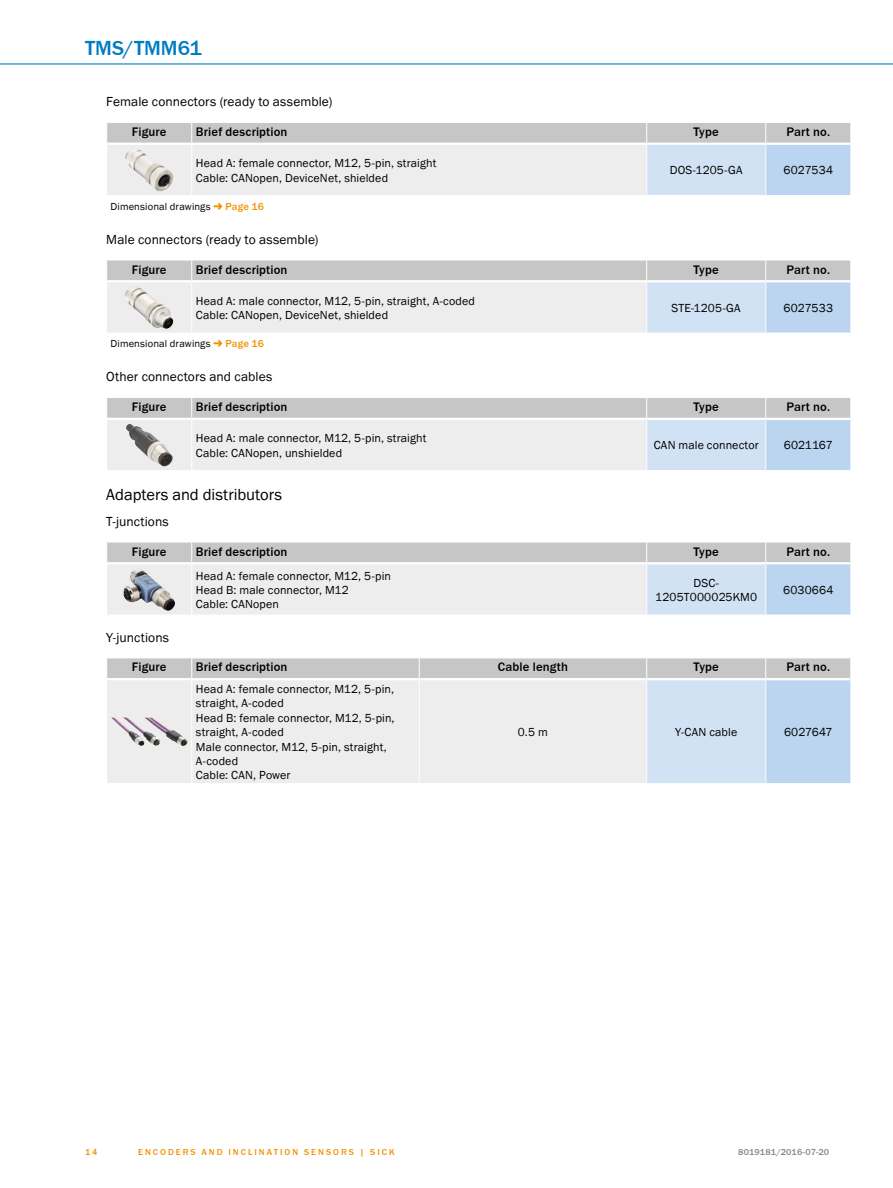
<style>
.page{position:relative;width:893px;height:1188px;background:#fff}
.page>*{position:absolute;margin:0;border:0;box-sizing:border-box;transform-origin:0 0}
.t1{font:500 21px "SICK Franklin";color:#007cc2}
.t2{font:16.5px "SICK Franklin";letter-spacing:-.005em;color:#000}
.t3{font:13.5px "SICK Franklin";letter-spacing:.005em;color:#000}
.t4{font:500 12.75px "SICK Franklin";letter-spacing:.01em;color:#000}
.t5{font:12px/14.4px "SICK Franklin";letter-spacing:.01em;color:#000}
.t6{font:10.5px "SICK Franklin";letter-spacing:.015em;color:#000}
.t7{font:500 10.5px "SICK Franklin";letter-spacing:.015em;color:#f39200}
.t8{font:500 9px "SICK Franklin";letter-spacing:.225em;color:#f39200}
.t9{font:500 9px "SICK Franklin";letter-spacing:.015em;color:#878787}
</style>
<div class="page">
<hr style="left:0;top:63px;width:893px;height:2px;background:#007cc2">
<svg style="left:107px;top:123px;width:744px;height:72px;background:#dbdfe3"></svg>
<hr style="left:766px;top:143px;width:84px;height:2px;background:#fff">
<hr style="left:191px;top:145px;width:1px;height:50px;background:#fff">
<hr style="left:646px;top:145px;width:1px;height:50px;background:#fff">
<hr style="left:765px;top:145px;width:1px;height:50px;background:#fff">
<hr style="left:850px;top:144px;width:1px;height:51px;background:#fff">
<img style="left:125px;top:149px;width:48px;height:42px">
<svg style="left:107px;top:260px;width:744px;height:73px;background:#dbdfe4"></svg>
<hr style="left:766px;top:280px;width:84px;height:2px;background:#fff">
<hr style="left:191px;top:282px;width:1px;height:51px;background:#fff">
<hr style="left:646px;top:282px;width:1px;height:51px;background:#fff">
<hr style="left:765px;top:282px;width:1px;height:51px;background:#fff">
<hr style="left:850px;top:281px;width:1px;height:52px;background:#fff">
<img style="left:125px;top:286px;width:48px;height:43px">
<svg style="left:107px;top:398px;width:744px;height:72px;background:#dbdfe3"></svg>
<hr style="left:766px;top:418px;width:84px;height:2px;background:#fff">
<hr style="left:191px;top:420px;width:1px;height:50px;background:#fff">
<hr style="left:646px;top:420px;width:1px;height:50px;background:#fff">
<hr style="left:765px;top:420px;width:1px;height:50px;background:#fff">
<hr style="left:850px;top:419px;width:1px;height:51px;background:#fff">
<img style="left:126px;top:424px;width:47px;height:43px">
<svg style="left:107px;top:542px;width:744px;height:73px;background:#dbdfe4"></svg>
<hr style="left:766px;top:562px;width:84px;height:2px;background:#fff">
<hr style="left:191px;top:564px;width:1px;height:51px;background:#fff">
<hr style="left:646px;top:564px;width:1px;height:51px;background:#fff">
<hr style="left:765px;top:564px;width:1px;height:51px;background:#fff">
<hr style="left:850px;top:563px;width:1px;height:52px;background:#fff">
<img style="left:123px;top:568px;width:52px;height:43px">
<div style="left:107px;top:680px;width:539px;height:103px;background:#ededed"></div>
<div style="left:647px;top:679px;width:119px;height:105px;background:#d2e2f5"></div>
<div style="left:766px;top:679px;width:85px;height:105px;background:#bbd4ef"></div>
<hr style="left:647px;top:678px;width:119px;height:2px;background:#fff">
<svg style="left:107px;top:658px;width:744px;height:21px;background:#c9c9c9"></svg>
<hr style="left:766px;top:678px;width:84px;height:2px;background:#fff">
<hr style="left:191px;top:680px;width:1px;height:103px;background:#fff">
<hr style="left:419px;top:680px;width:1px;height:103px;background:#fff">
<hr style="left:647px;top:783px;width:119px;height:1px;background:#fff">
<hr style="left:765px;top:680px;width:1px;height:103px;background:#fff">
<hr style="left:850px;top:679px;width:1px;height:104px;background:#fff">
<hr style="left:766px;top:783px;width:85px;height:1px;background:#fff">
<img style="left:111px;top:718px;width:50px;height:28px">
<h1 class="t1" style="left:85px;top:35px;width:118px">TMS/TMM61</h1>
<p class="t3" style="left:106px;top:93px;width:228px">Female connectors (ready to assemble)</p>
<p class="t4" style="left:132px;top:124px;width:36px">Figure</p>
<p class="t4" style="left:196px;top:124px;width:93px">Brief description</p>
<p class="t4" style="left:694px;top:124px;width:27px">Type</p>
<p class="t4" style="left:786px;top:124px;width:45px">Part no.</p>
<p class="t5" style="left:196px;top:156px;width:242px">Head A: female connector, M12, 5-pin, straight<br>Cable: CANopen, DeviceNet, shielded</p>
<p class="t5" style="left:670px;top:163px;width:75px">DOS-1205-GA</p>
<p class="t5" style="left:784px;top:163px;width:51px">6027534</p>
<p class="t6" style="left:111px;top:199px;width:101px">Dimensional drawings</p>
<p class="t7" style="left:226px;top:200px;width:40px">Page 16</p>
<p class="t3" style="left:106px;top:231px;width:214px">Male connectors (ready to assemble)</p>
<p class="t4" style="left:132px;top:261px;width:36px">Figure</p>
<p class="t4" style="left:196px;top:261px;width:93px">Brief description</p>
<p class="t4" style="left:694px;top:261px;width:27px">Type</p>
<p class="t4" style="left:786px;top:261px;width:45px">Part no.</p>
<p class="t5" style="left:196px;top:294px;width:280px">Head A: male connector, M12, 5-pin, straight, A-coded<br>Cable: CANopen, DeviceNet, shielded</p>
<p class="t5" style="left:672px;top:301px;width:71px">STE-1205-GA</p>
<p class="t5" style="left:784px;top:301px;width:51px">6027533</p>
<p class="t6" style="left:111px;top:337px;width:101px">Dimensional drawings</p>
<p class="t7" style="left:226px;top:337px;width:40px">Page 16</p>
<p class="t3" style="left:106px;top:369px;width:168px">Other connectors and cables</p>
<p class="t4" style="left:132px;top:399px;width:36px">Figure</p>
<p class="t4" style="left:196px;top:399px;width:93px">Brief description</p>
<p class="t4" style="left:694px;top:399px;width:27px">Type</p>
<p class="t4" style="left:786px;top:399px;width:45px">Part no.</p>
<p class="t5" style="left:196px;top:431px;width:232px">Head A: male connector, M12, 5-pin, straight<br>Cable: CANopen, unshielded</p>
<p class="t5" style="left:654px;top:438px;width:106px">CAN male connector</p>
<p class="t5" style="left:784px;top:438px;width:51px">6021167</p>
<h2 class="t2" style="left:106px;top:484px;width:177px">Adapters and distributors</h2>
<p class="t3" style="left:106px;top:513px;width:64px">T-junctions</p>
<p class="t4" style="left:132px;top:543px;width:36px">Figure</p>
<p class="t4" style="left:196px;top:543px;width:93px">Brief description</p>
<p class="t4" style="left:694px;top:543px;width:27px">Type</p>
<p class="t4" style="left:786px;top:543px;width:45px">Part no.</p>
<p class="t5" style="left:196px;top:568px;width:196px">Head A: female connector, M12, 5-pin<br>Head B: male connector, M12<br>Cable: CANopen</p>
<p class="t5" style="left:655px;top:576px;width:103px;text-align:center">DSC-<br>1205T000025KM0</p>
<p class="t5" style="left:783px;top:583px;width:52px">6030664</p>
<p class="t3" style="left:106px;top:629px;width:64px">Y-junctions</p>
<p class="t4" style="left:132px;top:659px;width:36px">Figure</p>
<p class="t4" style="left:196px;top:659px;width:93px">Brief description</p>
<p class="t4" style="left:498px;top:659px;width:72px">Cable length</p>
<p class="t4" style="left:694px;top:659px;width:27px">Type</p>
<p class="t4" style="left:786px;top:659px;width:45px">Part no.</p>
<p class="t5" style="left:196px;top:682px;width:200px">Head A: female connector, M12, 5-pin, straight, A-coded<br>Head B: female connector, M12, 5-pin, straight, A-coded<br>Male connector, M12, 5-pin, straight,<br>A-coded<br>Cable: CAN, Power</p>
<p class="t5" style="left:518px;top:725px;width:31px">0.5 m</p>
<p class="t5" style="left:675px;top:725px;width:64px">Y-CAN cable</p>
<p class="t5" style="left:784px;top:725px;width:50px">6027647</p>
<p class="t8" style="left:85px;top:1146px;width:14px">14</p>
<p class="t8" style="left:138px;top:1146px;width:239px">Encoders and inclination sensors | SIC</p>
<p class="t8" style="left:389px;top:1146px;width:7px">K</p>
<p class="t9" style="left:738px;top:1146px;width:92px">8019181/2016-07-20</p>
</div>
